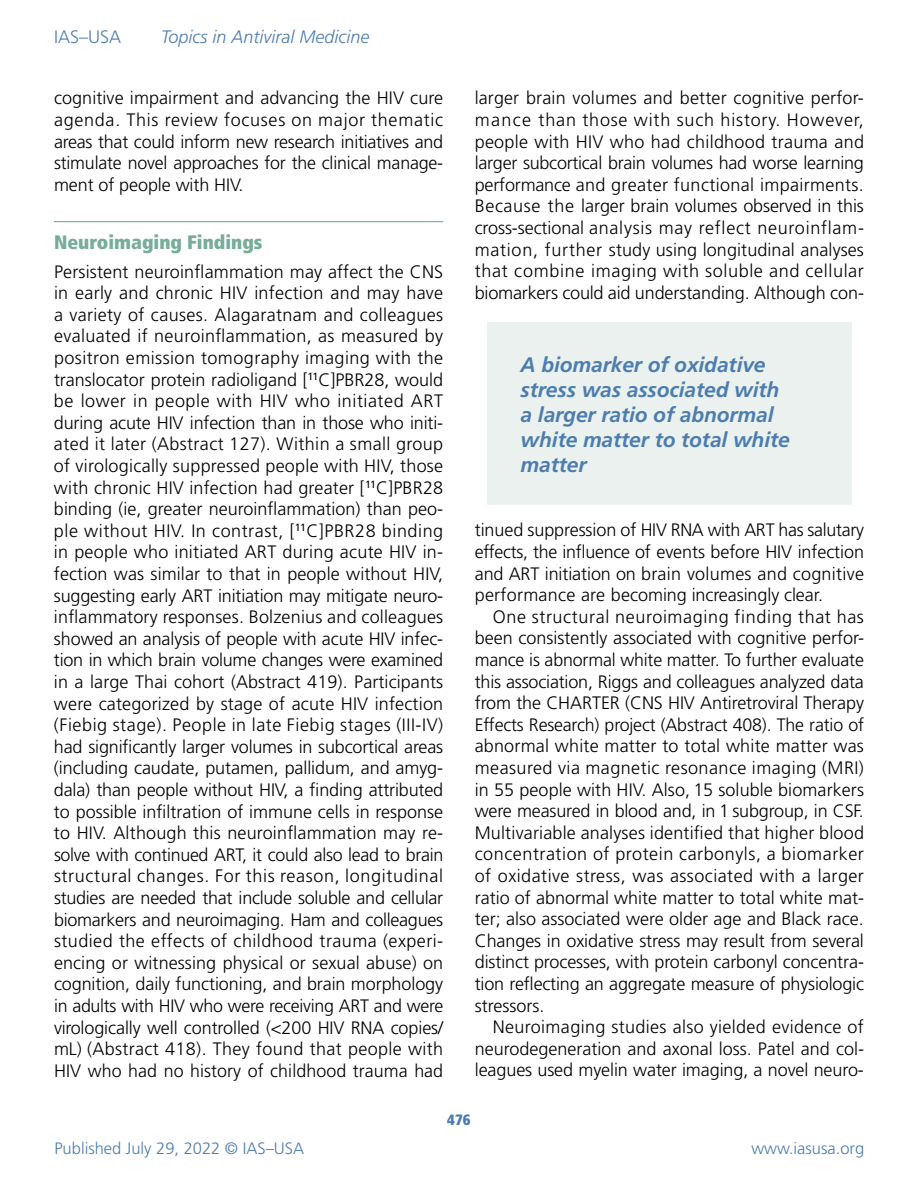
<style>
.page{position:relative;width:918px;height:1188px;background:#fff}
.page>*{position:absolute;margin:0;border:0;box-sizing:border-box;transform-origin:0 0}
.t1{font:italic 700 21px/25.2px "Frutiger";letter-spacing:-.005em;color:#4d7dae}
.t2{font:900 condensed 19.5px "Frutiger";color:#77ad99}
.t3{font:300 18px/21.6px "Frutiger";letter-spacing:-.005em;color:#000;text-align:justify}
.t4{font:italic 300 18px "Frutiger";color:#4d7dae}
.t5{font:300 18px "Frutiger";color:#4d7dae}
.t6{font:300 16.5px "Frutiger";color:#4d7dae}
.t7{font:900 condensed 15px "Frutiger";color:#4d7dae}
</style>
<div class="page">
<hr style="left:54px;top:221px;width:389px;height:1px;background:#77ad99">
<div style="left:487px;top:323px;width:364px;height:182px;background:#eaf1ee"></div>
<p class="t5" style="left:54px;top:27px;width:69px">IAS–USA</p>
<p class="t4" style="left:161px;top:27px;width:210px">Topics in Antiviral Medicine</p>
<p class="t3" style="left:54px;top:87px;width:391px">cognitive impairment and advancing the HIV cure agenda. This review focuses on major thematic areas that could inform new research initiatives and stimulate novel approaches for the clinical manage&shy;ment of people with HIV.</p>
<p class="t2" style="left:54px;top:231px;width:210px">Neuroimaging Findings</p>
<p class="t3" style="left:54px;top:261px;width:391px">Persistent neuroinflammation may affect the CNS in early and chronic HIV infection and may have a variety of causes. Alagaratnam and colleagues evaluated if neuroinflammation, as measured by positron emission tomography imaging with the translocator protein radioligand [<sup>11</sup>C]PBR28, would be lower in people with HIV who initiated ART during acute HIV infection than in those who initi&shy;ated it later (Abstract 127). Within a small group of virologically suppressed people with HIV, those with chronic HIV infection had greater [<sup>11</sup>C]PBR28 binding (ie, greater neuroinflammation) than peo&shy;ple without HIV. In contrast, [<sup>11</sup>C]PBR28 binding in people who initiated ART during acute HIV in&shy;fection was similar to that in people without HIV, suggesting early ART initiation may mitigate neuro&shy;inflammatory responses. Bolzenius and colleagues showed an analysis of people with acute HIV infec&shy;tion in which brain volume changes were examined in a large Thai cohort (Abstract 419). Participants were categorized by stage of acute HIV infection (Fiebig stage). People in late Fiebig stages (III-IV) had significantly larger volumes in subcortical areas (including caudate, putamen, pallidum, and amyg&shy;dala) than people without HIV, a finding attributed to possible infiltration of immune cells in response to HIV. Although this neuroinflammation may re&shy;solve with continued ART, it could also lead to brain structural changes. For this reason, longitudinal studies are needed that include soluble and cellular biomarkers and neuroimaging. Ham and colleagues studied the effects of childhood trauma (experi&shy;encing or witnessing physical or sexual abuse) on cognition, daily functioning, and brain morphology in adults with HIV who were receiving ART and were virologically well controlled (&lt;200 HIV RNA copies/ mL) (Abstract 418). They found that people with HIV who had no history of childhood trauma had</p>
<p class="t3" style="left:475px;top:87px;width:391px">larger brain volumes and better cognitive perfor&shy;mance than those with such history. However, people with HIV who had childhood trauma and larger subcortical brain volumes had worse learning performance and greater functional impairments.<br>Because the larger brain volumes observed in this cross-sectional analysis may reflect neuroinflam&shy;mation, further study using longitudinal analyses that combine imaging with soluble and cellular biomarkers could aid understanding. Although con-</p>
<p class="t1" style="left:521px;top:351px;width:271px">A biomarker of oxidative stress was associated with a larger ratio of abnormal white matter to total white matter</p>
<p class="t3" style="left:475px;top:519px;width:391px">tinued suppression of HIV RNA with ART has salutary effects, the influence of events before HIV infection and ART initiation on brain volumes and cognitive performance are becoming increasingly clear.</p>
<p class="t3" style="left:475px;top:606px;width:391px;text-indent:18px">One structural neuroimaging finding that has been consistently associated with cognitive perfor&shy;mance is abnormal white matter. To further evaluate this association, Riggs and colleagues analyzed data from the CHARTER (CNS HIV Antiretroviral Therapy Effects Research) project (Abstract 408). The ratio of abnormal white matter to total white matter was measured via magnetic resonance imaging (MRI) in 55 people with HIV. Also, 15 soluble biomarkers were measured in blood and, in 1 subgroup, in CSF.<br>Multivariable analyses identified that higher blood concentration of protein carbonyls, a biomarker of oxidative stress, was associated with a larger ratio of abnormal white matter to total white mat&shy;ter; also associated were older age and Black race.<br>Changes in oxidative stress may result from several distinct processes, with protein carbonyl concentra&shy;tion reflecting an aggregate measure of physiologic stressors.</p>
<p class="t3" style="left:475px;top:1016px;width:391px;text-indent:18px">Neuroimaging studies also yielded evidence of neurodegeneration and axonal loss. Patel and col&shy;leagues used myelin water imaging, a novel neuro-</p>
<p class="t7" style="left:447px;top:1111px;width:25px">476</p>
<p class="t6" style="left:54px;top:1139px;width:251px">Published July 29, 2022 © IAS–USA</p>
<p class="t6" style="left:751px;top:1139px;width:114px">www.iasusa.org</p>
</div>
